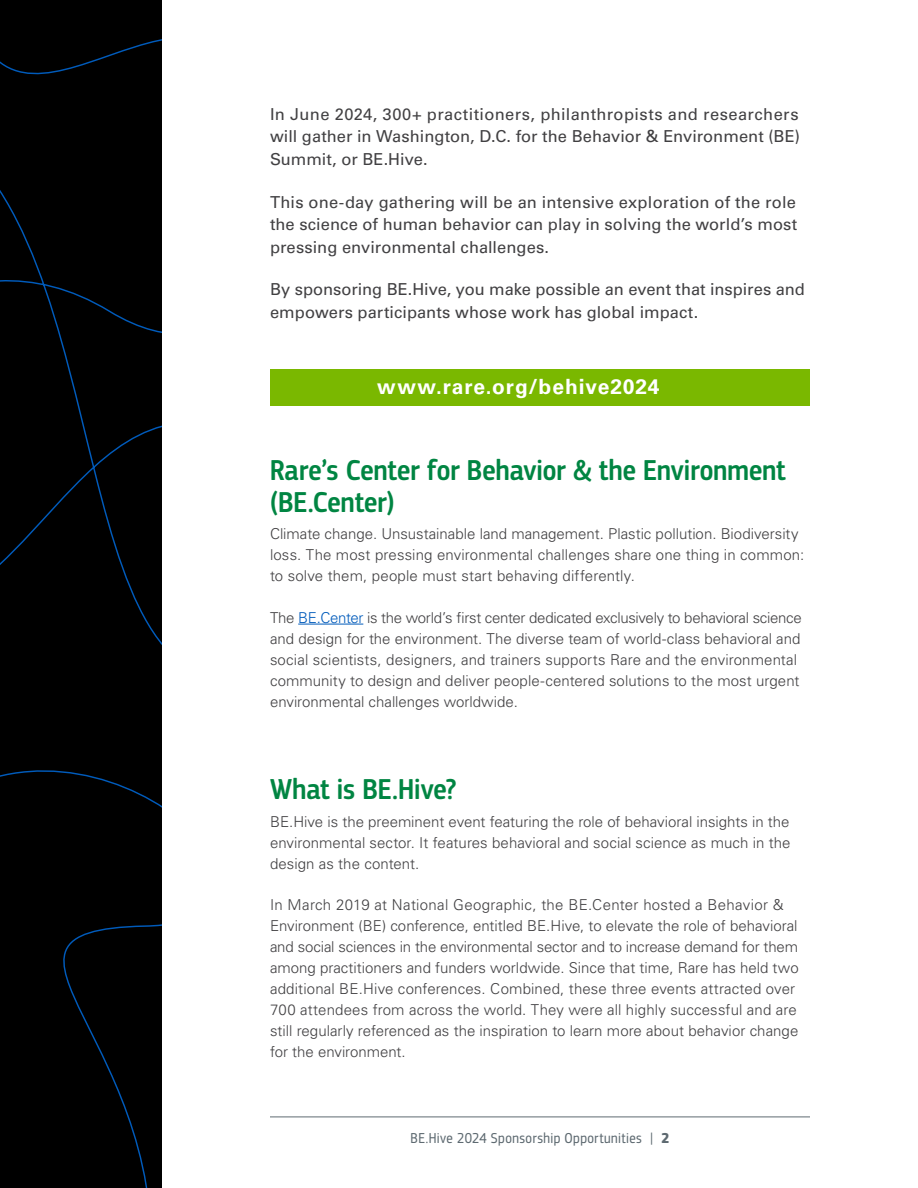
<style>
.page{position:relative;width:918px;height:1188px;background:#fff}
.page>*{position:absolute;margin:0;border:0;box-sizing:border-box;transform-origin:0 0}
.t1{font:500 30px/31.5px "PF Square Sans Cond Pro";color:#008542}
.t2{font:700 21px "Univers LT Pro 65";letter-spacing:.045em;color:#fff}
.t3{font:16.5px/22.5px "Univers LT Pro 55 Roman";color:#414042;text-align:justify}
.t4{font:300 15px/21px "Univers LT Pro 45";letter-spacing:.005em;color:#414042}
.t5{font:15px "PF Square Sans Cond Pro";letter-spacing:.03em;color:#5e6a71}
.s1{color:#005bbb}
.s2{font-weight:700}
</style>
<div class="page">
<div style="left:0;top:0;width:162px;height:1188px;background:#000"></div>
<hr style="left:270px;top:1117px;width:540px;height:1px;background:#5e6a71">
<hr style="left:298px;top:624px;width:65px;height:1px;background:#005bbb">
<div style="left:270px;top:369px;width:540px;height:37px;background:#7ab800"></div>
<p class="t3" style="left:270px;top:103px;width:531px">In June 2024, 300+ practitioners, philanthropists and researchers will gather in Washington, D.C. for the Behavior &amp; Environment (BE)<br>Summit, or BE.Hive.</p>
<p class="t3" style="left:270px;top:191px;width:529px">This one-day gathering will be an intensive exploration of the role the science of human behavior can play in solving the world’s most pressing environmental challenges.</p>
<p class="t3" style="left:270px;top:278px;width:536px">By sponsoring BE.Hive, you make possible an event that inspires and empowers participants whose work has global impact.</p>
<h2 class="t2" style="left:377px;top:374px;width:284px">www.rare.org/behive2024</h2>
<h1 class="t1" style="left:270px;top:455px;width:517px">Rare’s Center for Behavior &amp; the Environment (BE.Center)</h1>
<p class="t4" style="left:270px;top:523px;width:536px">Climate change. Unsustainable land management. Plastic pollution. Biodiversity loss. The most pressing environmental challenges share one thing in common: to solve them, people must start behaving differently.</p>
<p class="t4" style="left:270px;top:607px;width:533px">The <span class="s1">BE.Center</span> is the world’s first center dedicated exclusively to behavioral science and design for the environment. The diverse team of world-class behavioral and social scientists, designers, and trainers supports Rare and the environmental community to design and deliver people-centered solutions to the most urgent environmental challenges worldwide.</p>
<h1 class="t1" style="left:270px;top:774px;width:188px">What is BE.Hive?</h1>
<p class="t4" style="left:270px;top:811px;width:522px;text-align:justify">BE.Hive is the preeminent event featuring the role of behavioral insights in the environmental sector. It features behavioral and social science as much in the design as the content.</p>
<p class="t4" style="left:270px;top:894px;width:530px">In March 2019 at National Geographic, the BE.Center hosted a Behavior &amp; Environment (BE) conference, entitled BE.Hive, to elevate the role of behavioral and social sciences in the environmental sector and to increase demand for them among practitioners and funders worldwide. Since that time, Rare has held two additional BE.Hive conferences. Combined, these three events attracted over 700 attendees from across the world. They were all highly successful and are still regularly referenced as the inspiration to learn more about behavior change for the environment.</p>
<p class="t5" style="left:411px;top:1130px;width:260px">BE.Hive 2024 Sponsorship Opportunities | <span class="s2">2</span></p>
</div>
